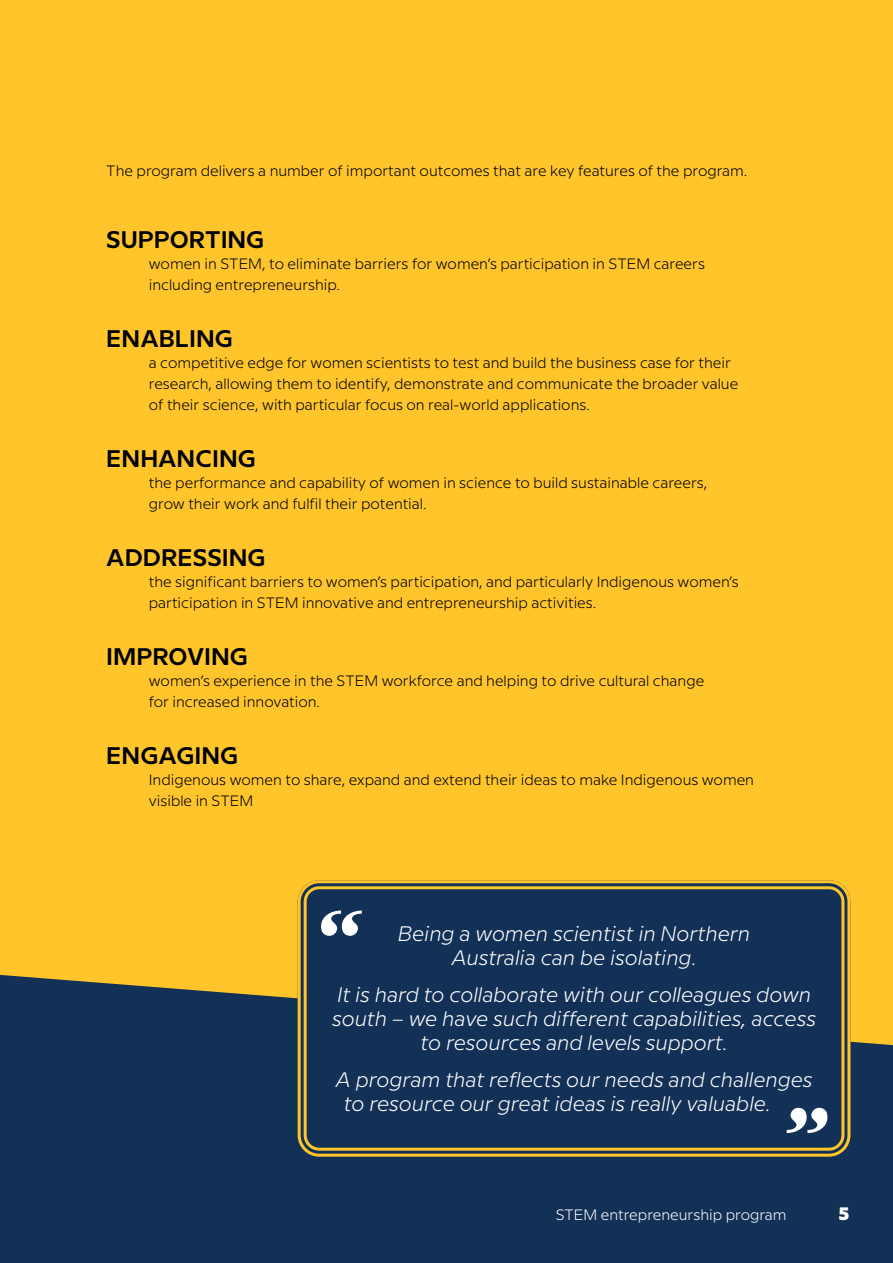
<style>
.page{position:relative;width:893px;height:1263px;background:#fff}
.page>*{position:absolute;margin:0;border:0;box-sizing:border-box;transform-origin:0 0}
.t1{font:600 24px "Milliard";color:#000}
.t2{font:italic 300 21px/24.2px "Milliard";color:#fff;text-align:center}
.t3{font:800 18px "Milliard";color:#fff}
.t4{font:300 15px/21px "Milliard";color:#000}
.t5{font:300 15px "Milliard";color:#fff}
</style>
<div class="page">
<div style="left:0;top:0;width:893px;height:975px;background:#ffc52b"></div>
<div style="left:0;top:975px;width:893px;height:288px;background:#133156"></div>
<div style="left:302px;top:885px;width:544px;height:267px;background:#133156;border-radius:17px"></div>
<div style="left:298px;top:880px;width:552px;height:277px;border:9px solid #133156;border-radius:17px"></div>
<div style="left:298px;top:880px;width:552px;height:277px;border:3px solid #ffc52b;border-radius:20px"></div>
<div style="left:304px;top:886px;width:540px;height:265px;border:3px solid #ffc52b;border-radius:14px"></div>
<svg style="left:787px;top:1108px;width:40px;height:25px"></svg>
<svg style="left:321px;top:910px;width:41px;height:26px"></svg>
<p class="t4" style="left:106px;top:160px;width:643px">The program delivers a number of important outcomes that are key features of the program.</p>
<h1 class="t1" style="left:106px;top:222px;width:160px">SUPPORTING</h1>
<p class="t4" style="left:149px;top:253px;width:558px">women in STEM, to eliminate barriers for women’s participation in STEM careers including entrepreneurship.</p>
<h1 class="t1" style="left:106px;top:321px;width:128px">ENABLING</h1>
<p class="t4" style="left:149px;top:352px;width:591px">a competitive edge for women scientists to test and build the business case for their research, allowing them to identify, demonstrate and communicate the broader value of their science, with particular focus on real-world applications.</p>
<h1 class="t1" style="left:106px;top:441px;width:151px">ENHANCING</h1>
<p class="t4" style="left:149px;top:472px;width:560px">the performance and capability of women in science to build sustainable careers, grow their work and fulfil their potential.</p>
<h1 class="t1" style="left:106px;top:540px;width:161px">ADDRESSING</h1>
<p class="t4" style="left:149px;top:571px;width:591px">the significant barriers to women’s participation, and particularly Indigenous women’s participation in STEM innovative and entrepreneurship activities.</p>
<h1 class="t1" style="left:106px;top:639px;width:143px">IMPROVING</h1>
<p class="t4" style="left:149px;top:670px;width:557px">women’s experience in the STEM workforce and helping to drive cultural change for increased innovation.</p>
<h1 class="t1" style="left:106px;top:738px;width:133px">ENGAGING</h1>
<p class="t4" style="left:149px;top:769px;width:607px">Indigenous women to share, expand and extend their ideas to make Indigenous women visible in STEM</p>
<h2 class="t2" style="left:398px;top:920px;width:354px">Being a women scientist in Northern<br>Australia can be isolating.</h2>
<h2 class="t2" style="left:332px;top:981px;width:485px">It is hard to collaborate with our colleagues down south – we have such different capabilities, access to resources and levels support.</h2>
<h2 class="t2" style="left:344px;top:1066px;width:470px;text-align:left;text-indent:-8px">A program that reflects our needs and challenges to resource our great ideas is really valuable.</h2>
<p class="t5" style="left:556px;top:1204px;width:232px">STEM entrepreneurship program</p>
<p class="t3" style="left:838px;top:1200px;width:12px">5</p>
</div>
